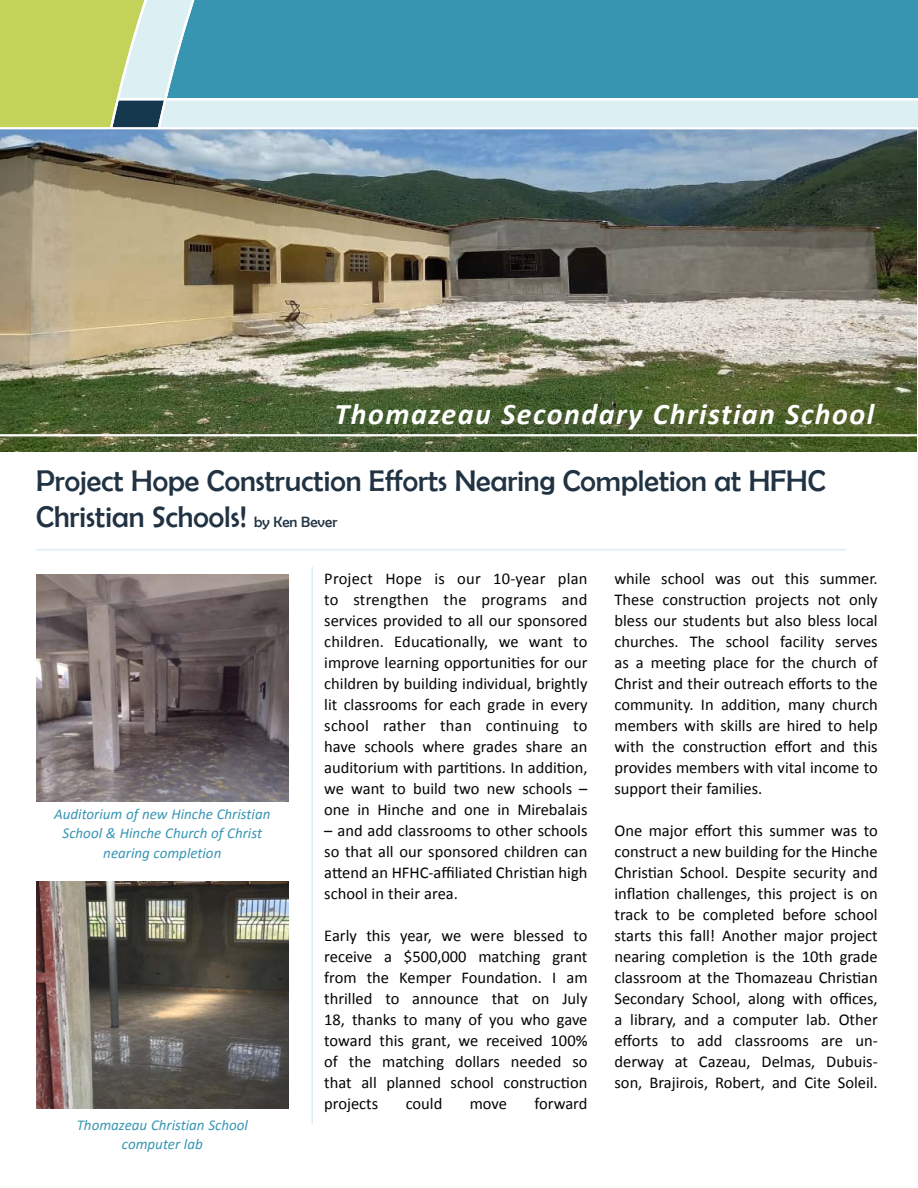
<style>
.page{position:relative;width:918px;height:1188px;background:#fff}
.page>*{position:absolute;margin:0;border:0;box-sizing:border-box;transform-origin:0 0}
.t1{font:30px/36px "Berlin Sans FB";color:#213343}
.Intro_Paragraph{font:italic 700 30px "Calibri";letter-spacing:.05em;color:#fff}
.Text{font:16.5px/21px "Calibri";color:#040503;text-align:justify}
.Text-2{font:italic 15px/19.5px "Calibri";color:#3996b3;text-align:center}
.s1{font-size:15px}
</style>
<div class="page">
<img style="left:0;top:129px;width:917px;height:322px">
<div style="left:0;top:0;width:109px;height:127px;background:#c3d359"></div>
<svg style="left:109px;top:0;width:809px;height:127px;background:#65adc0"></svg>
<img style="left:36px;top:574px;width:252px;height:228px">
<hr style="left:311px;top:567px;width:2px;height:556px;background:#dceff4">
<hr style="left:36px;top:549px;width:810px;height:1px;background:#dceff4">
<hr style="left:0;top:434px;width:917px;height:2px;background:#fff">
<img style="left:36px;top:881px;width:252px;height:228px">
<p class="Intro_Paragraph" style="left:335px;top:395px;width:541px">Thomazeau Secondary Christian School</p>
<p class="t1" style="left:36px;top:463px;width:791px">Project Hope Construction Efforts Nearing Completion at HFHC<br>Christian Schools! <span class="s1">by Ken Bever</span></p>
<p class="Text-2" style="left:54px;top:803px;width:218px">Auditorium of new Hinche Christian<br>School &amp; Hinche Church of Christ nearing completion</p>
<p class="Text-2" style="left:77px;top:1114px;width:173px">Thomazeau Christian School computer lab</p>
<p class="Text" style="left:324px;top:568px;width:265px">Project Hope is our 10-year plan to strengthen the programs and services provided to all our sponsored children. Educationally, we want to improve learning opportunities for our children by building individual, brightly lit classrooms for each grade in every school rather than continuing to have schools where grades share an auditorium with partitions. In addition, we want to build two new schools – one in Hinche and one in Mirebalais</p>
<p class="Text" style="left:324px;top:820px;width:265px">– and add classrooms to other schools so that all our sponsored children can attend an HFHC-affiliated Christian high school in their area.</p>
<p class="Text" style="left:324px;top:925px;width:265px">Early this year, we were blessed to receive a $500,000 matching grant from the Kemper Foundation. I am thrilled to announce that on July 18, thanks to many of you who gave toward this grant, we received 100% of the matching dollars needed so that all planned school construction projects</p>
<p class="Text" style="left:406px;top:1093px;width:38px">could</p>
<p class="Text" style="left:470px;top:1093px;width:39px">move</p>
<p class="Text" style="left:535px;top:1093px;width:54px">forward</p>
<p class="Text" style="left:615px;top:568px;width:265px">while school was out this summer.<br>These construction projects not only bless our students but also bless local churches. The school facility serves as a meeting place for the church of Christ and their outreach efforts to the community. In addition, many church members with skills are hired to help with the construction effort and this provides members with vital income to support their families.</p>
<p class="Text" style="left:615px;top:820px;width:265px">One major effort this summer was to construct a new building for the Hinche Christian School. Despite security and inflation challenges, this project is on track to be completed before school starts this fall! Another major project nearing completion is the 10th grade classroom at the Thomazeau Christian Secondary School, along with offices, a library, and a computer lab. Other efforts to add classrooms are un&shy;derway at Cazeau, Delmas, Dubuis&shy;son, Brajirois, Robert, and Cite Soleil.</p>
</div>
